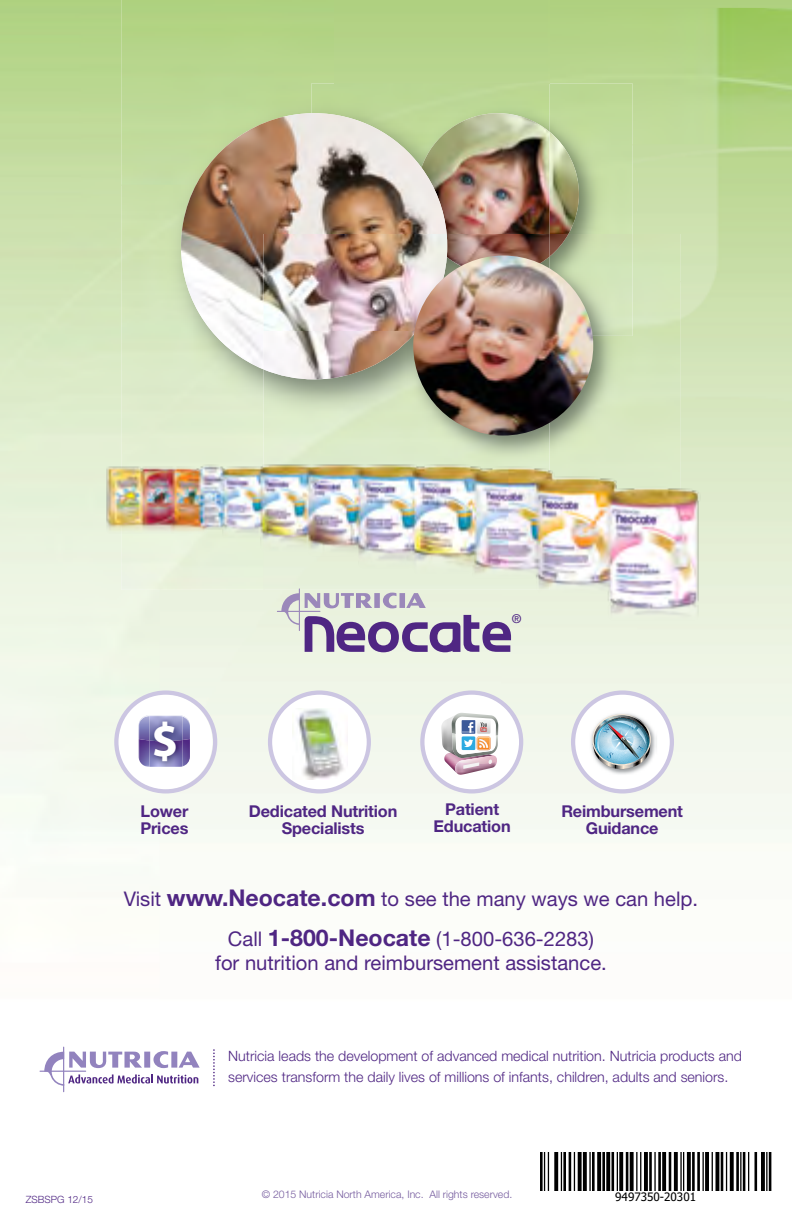
<style>
.page{position:relative;width:792px;height:1224px;background:#fff}
.page>*{position:absolute;margin:0;border:0;box-sizing:border-box;transform-origin:0 0}
.t1{font:700 48.6px "Myriad Pro";color:#fff}
.t2{font:20.2px/40px "Helvetica Neue";color:#4f2683;text-align:center}
.t3{font:700 16.2px/17.2px "Helvetica Neue";letter-spacing:-.01em;color:#4f2683;text-align:center}
.t4{font:300 14.2px/20.6px "Helvetica Neue";color:#4f2683}
.t5{font:500 12.2px "Helvetica Neue";color:#4f2683}
.t6{font:11.6px "Tahoma";color:#000}
.t7{font:300 10.4px "Helvetica Neue LT Std";color:#755b9e}
.t8{font:300 10px "Helvetica Neue";color:#4f2683}
.s1{font-weight:700;font-size:23.2px}
</style>
<div class="page">
<img style="left:549px;top:0;width:243px;height:144px">
<img style="left:638px;top:281px;width:154px;height:910px">
<img style="left:549px;top:83px;width:84px;height:151px">
<img style="left:549px;top:189px;width:30px;height:45px">
<img style="left:121px;top:0;width:215px;height:186px">
<img style="left:121px;top:185px;width:143px;height:176px">
<img style="left:311px;top:83px;width:238px;height:85px">
<img style="left:421px;top:113px;width:128px;height:121px">
<img style="left:181px;top:113px;width:134px;height:127px">
<img style="left:549px;top:234px;width:131px;height:127px">
<img style="left:549px;top:234px;width:19px;height:23px">
<img style="left:447px;top:234px;width:102px;height:41px">
<img style="left:264px;top:234px;width:183px;height:97px">
<img style="left:264px;top:331px;width:150px;height:30px">
<img style="left:413px;top:256px;width:180px;height:180px;border-radius:90px">
<svg style="left:40px;top:1047px;width:160px;height:45px"></svg>
<svg style="left:213px;top:1049px;width:2px;height:37px"></svg>
<svg style="left:543px;top:1152px;width:226px;height:39px"></svg>
<hr style="left:540px;top:1152px;width:3px;height:39px;background:#000">
<hr style="left:544px;top:1152px;width:1px;height:39px;background:#000">
<hr style="left:548px;top:1152px;width:1px;height:39px;background:#000">
<svg style="left:554px;top:1152px;width:4px;height:39px"></svg>
<hr style="left:561px;top:1152px;width:1px;height:39px;background:#000">
<hr style="left:563px;top:1152px;width:3px;height:39px;background:#000">
<hr style="left:569px;top:1152px;width:2px;height:39px;background:#000">
<hr style="left:574px;top:1152px;width:1px;height:39px;background:#000">
<svg style="left:578px;top:1152px;width:4px;height:39px"></svg>
<svg style="left:583px;top:1152px;width:4px;height:39px"></svg>
<hr style="left:589px;top:1152px;width:2px;height:39px;background:#000">
<hr style="left:592px;top:1152px;width:3px;height:39px;background:#000">
<svg style="left:597px;top:1152px;width:4px;height:39px"></svg>
<hr style="left:602px;top:1152px;width:3px;height:39px;background:#000">
<svg style="left:606px;top:1152px;width:4px;height:39px"></svg>
<hr style="left:611px;top:1152px;width:3px;height:39px;background:#000">
<hr style="left:617px;top:1152px;width:1px;height:39px;background:#000">
<svg style="left:619px;top:1152px;width:4px;height:39px"></svg>
<hr style="left:626px;top:1152px;width:2px;height:39px;background:#000">
<svg style="left:630px;top:1152px;width:4px;height:39px"></svg>
<hr style="left:636px;top:1152px;width:1px;height:39px;background:#000">
<hr style="left:640px;top:1152px;width:1px;height:39px;background:#000">
<svg style="left:644px;top:1152px;width:4px;height:39px"></svg>
<hr style="left:649px;top:1152px;width:3px;height:39px;background:#000">
<hr style="left:654px;top:1152px;width:2px;height:39px;background:#000">
<hr style="left:658px;top:1152px;width:3px;height:39px;background:#000">
<svg style="left:662px;top:1152px;width:4px;height:39px"></svg>
<hr style="left:669px;top:1152px;width:2px;height:39px;background:#000">
<svg style="left:674px;top:1152px;width:4px;height:39px"></svg>
<hr style="left:680px;top:1152px;width:2px;height:39px;background:#000">
<hr style="left:683px;top:1152px;width:1px;height:39px;background:#000">
<svg style="left:687px;top:1152px;width:4px;height:39px"></svg>
<hr style="left:692px;top:1152px;width:3px;height:39px;background:#000">
<hr style="left:697px;top:1152px;width:3px;height:39px;background:#000">
<hr style="left:703px;top:1152px;width:1px;height:39px;background:#000">
<svg style="left:705px;top:1152px;width:4px;height:39px"></svg>
<hr style="left:712px;top:1152px;width:1px;height:39px;background:#000">
<hr style="left:716px;top:1152px;width:3px;height:39px;background:#000">
<hr style="left:721px;top:1152px;width:2px;height:39px;background:#000">
<hr style="left:726px;top:1152px;width:1px;height:39px;background:#000">
<svg style="left:730px;top:1152px;width:4px;height:39px"></svg>
<hr style="left:736px;top:1152px;width:3px;height:39px;background:#000">
<hr style="left:740px;top:1152px;width:1px;height:39px;background:#000">
<hr style="left:743px;top:1152px;width:2px;height:39px;background:#000">
<hr style="left:748px;top:1152px;width:1px;height:39px;background:#000">
<hr style="left:754px;top:1152px;width:3px;height:39px;background:#000">
<svg style="left:761px;top:1152px;width:4px;height:39px"></svg>
<hr style="left:766px;top:1152px;width:1px;height:39px;background:#000">
<hr style="left:769px;top:1152px;width:2px;height:39px;background:#000">
<img style="left:0;top:361px;width:792px;height:472px">
<h1 class="t1" style="left:152px;top:709px;width:28px">$</h1>
<p class="t5" style="left:512px;top:611px;width:11px">®</p>
<p class="t3" style="left:140px;top:802px;width:50px;text-align:left">Lower<br>Prices</p>
<p class="t3" style="left:434px;top:801px;width:79px">Patient<br>Education</p>
<p class="t3" style="left:249px;top:802px;width:150px">Dedicated Nutrition<br>Specialists</p>
<p class="t3" style="left:561px;top:802px;width:123px">Reimbursement<br>Guidance</p>
<h2 class="t2" style="left:124px;top:878px;width:576px">Visit <span class="s1">www.Neocate.com</span> to see the many ways we can help.<br>Call <span class="s1">1-800-Neocate</span> (1-800-636-2283)</h2>
<h2 class="t2" style="left:215px;top:942px;width:393px">for nutrition and reimbursement assistance.</h2>
<p class="t4" style="left:228px;top:1046px;width:515px">Nutricia leads the development of advanced medical nutrition. Nutricia products and services transform the daily lives of millions of infants, children, adults and seniors.</p>
<p class="t8" style="left:26px;top:1193px;width:69px">ZSBSPG 12/15</p>
<p class="t7" style="left:262px;top:1188px;width:252px">© 2015 Nutricia North America, Inc. All rights reserved.</p>
<p class="t6" style="left:615px;top:1189px;width:82px">9497350-20301</p>
</div>
